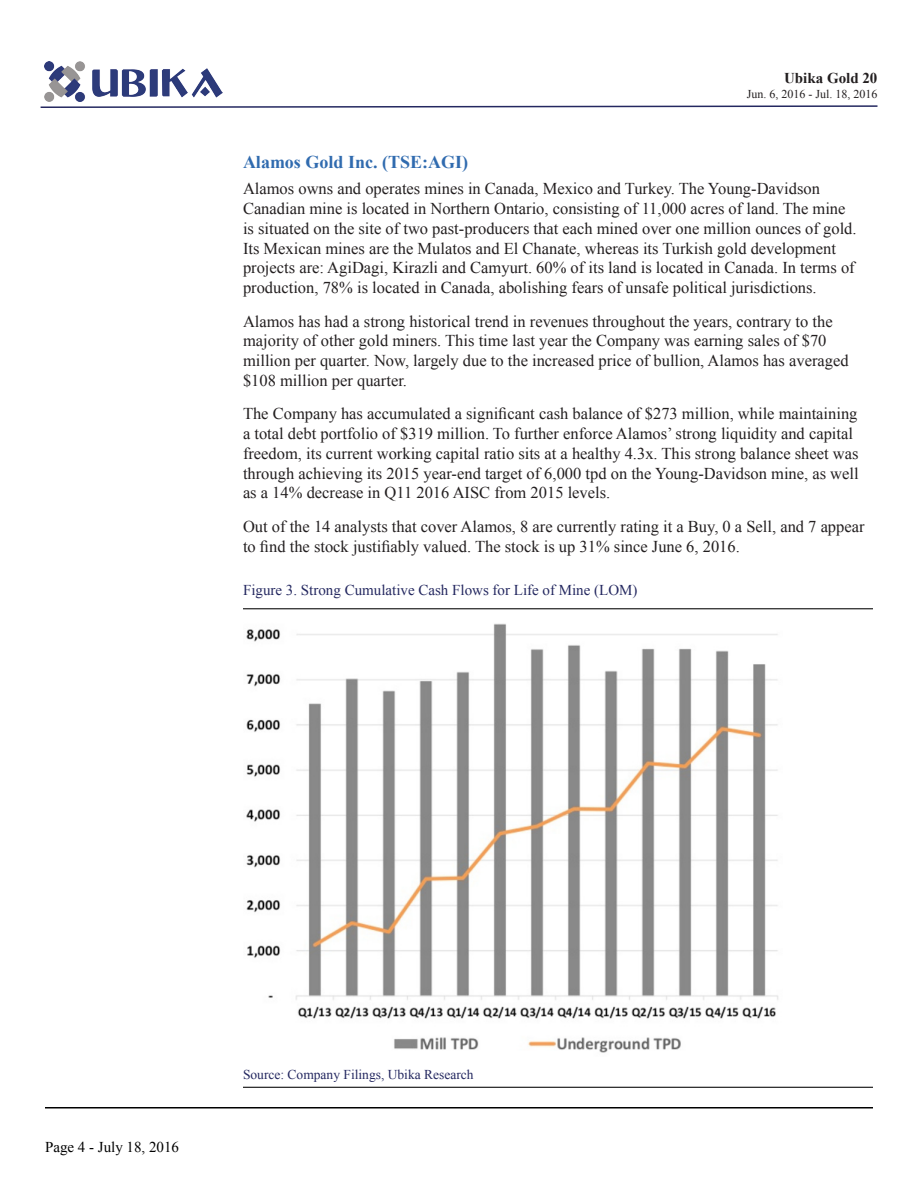
<style>
.page{position:relative;width:918px;height:1188px;background:#fff}
.page>*{position:absolute;margin:0;border:0;box-sizing:border-box;transform-origin:0 0}
.Heading_2{font:700 18px "Times New Roman";color:#306baf}
.Alex_paragraph{font:16.5px/19.8px "Times New Roman";color:#231f20}
.Body_text{font:15px "Times New Roman";color:#242860}
.t1{font:15px "Times New Roman";color:#000}
.t2{font:700 15px "Times New Roman";color:#231f20}
.Body_text-2{font:13.5px "Times New Roman";color:#242860}
.t3{font:12px "Times New Roman";color:#231f20}
</style>
<div class="page">
<svg style="left:40px;top:105px;width:838px;height:3px"></svg>
<img style="left:45px;top:61px;width:178px;height:41px">
<hr style="left:45px;top:1107px;width:828px;height:1px;background:#000">
<hr style="left:243px;top:608px;width:630px;height:1px;background:#000">
<hr style="left:243px;top:1087px;width:630px;height:1px;background:#000">
<img style="left:246px;top:623px;width:532px;height:430px">
<p class="t2" style="left:784px;top:68px;width:95px">Ubika Gold 20</p>
<p class="t3" style="left:747px;top:86px;width:132px">Jun. 6, 2016 - Jul. 18, 2016</p>
<p class="Heading_2" style="left:243px;top:149px;width:227px">Alamos Gold Inc. (TSE:AGI)</p>
<p class="Alex_paragraph" style="left:243px;top:179px;width:615px">Alamos owns and operates mines in Canada, Mexico and Turkey. The Young-Davidson Canadian mine is located in Northern Ontario, consisting of 11,000 acres of land. The mine is situated on the site of two past-producers that each mined over one million ounces of gold.<br>Its Mexican mines are the Mulatos and El Chanate, whereas its Turkish gold development projects are: AgiDagi, Kirazli and Camyurt. 60% of its land is located in Canada. In terms of production, 78% is located in Canada, abolishing fears of unsafe political jurisdictions.</p>
<p class="Alex_paragraph" style="left:243px;top:311px;width:607px">Alamos has had a strong historical trend in revenues throughout the years, contrary to the majority of other gold miners. This time last year the Company was earning sales of $70 million per quarter. Now, largely due to the increased price of bullion, Alamos has averaged $108 million per quarter.</p>
<p class="Alex_paragraph" style="left:243px;top:404px;width:617px">The Company has accumulated a significant cash balance of $273 million, while maintaining a total debt portfolio of $319 million. To further enforce Alamos’ strong liquidity and capital freedom, its current working capital ratio sits at a healthy 4.3x. This strong balance sheet was through achieving its 2015 year-end target of 6,000 tpd on the Young-Davidson mine, as well as a 14% decrease in Q11 2016 AISC from 2015 levels.</p>
<p class="Alex_paragraph" style="left:243px;top:516px;width:623px">Out of the 14 analysts that cover Alamos, 8 are currently rating it a Buy, 0 a Sell, and 7 appear to find the stock justifiably valued. The stock is up 31% since June 6, 2016.</p>
<p class="Body_text" style="left:243px;top:580px;width:396px">Figure 3. Strong Cumulative Cash Flows for Life of Mine (LOM)</p>
<p class="t1" style="left:45px;top:1136px;width:136px">Page 4 - July 18, 2016</p>
<p class="Body_text-2" style="left:243px;top:1065px;width:232px">Source: Company Filings, Ubika Research</p>
</div>
